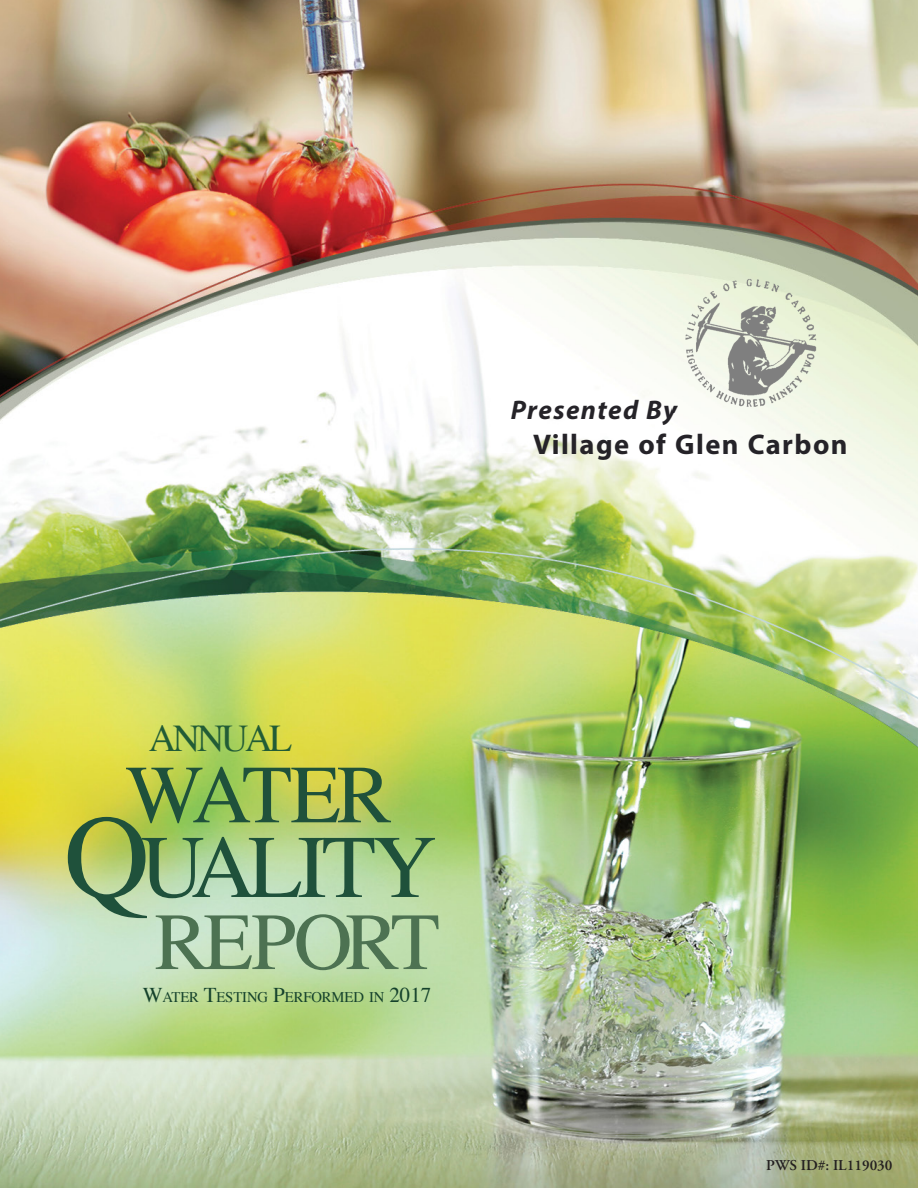
<style>
.page{position:relative;width:918px;height:1188px;background:#fff}
.page>*{position:absolute;margin:0;border:0;box-sizing:border-box;transform-origin:0 0}
.t1{font:89.25px "Times";letter-spacing:-.055em;color:#1f513b}
.t2{font:82.5px "Times";color:#1f513b}
.t3{font:81px "Times";letter-spacing:-.065em;color:#4d7252}
.t4{font:37.8px "Times";letter-spacing:-.085em;color:#225c36}
.Utility_Name{font:700 28.5px "Myriad Pro";letter-spacing:.05em;color:#252328}
.Presented_By{font:italic 700 27px "Myriad Pro";letter-spacing:.05em;color:#252328}
.PWS_ID{font:600 15px "Adobe Garamond Pro";color:#231f20}
.t5{font:14.7px "Times";letter-spacing:-.005em;color:#15422c}
.s1{font-size:118.5px}
.s2{font-size:21px}
</style>
<div class="page">
<img style="left:0;top:0;width:918px;height:1188px">
<img style="left:673px;top:274px;width:157px;height:138px">
<p class="Presented_By" style="left:511px;top:393px;width:167px">Presented By</p>
<p class="Utility_Name" style="left:533px;top:425px;width:316px">Village of Glen Carbon</p>
<p class="t4" style="left:149px;top:703px;width:145px">ANNUAL</p>
<p class="t2" style="left:126px;top:717px;width:117px">WATER</p>
<p class="t1" style="left:64px;top:784px;width:374px"><span class="s1">Q</span>UALITY</p>
<p class="t3" style="left:155px;top:866px;width:287px">REPORT</p>
<p class="t5" style="left:143px;top:983px;width:290px"><span class="s2">W</span>ATER <span class="s2">T</span>ESTING <span class="s2">P</span>ERFORMED IN <span class="s2">2017</span></p>
<p class="PWS_ID" style="left:766px;top:1156px;width:128px">PWS ID#: IL119030</p>
</div>
